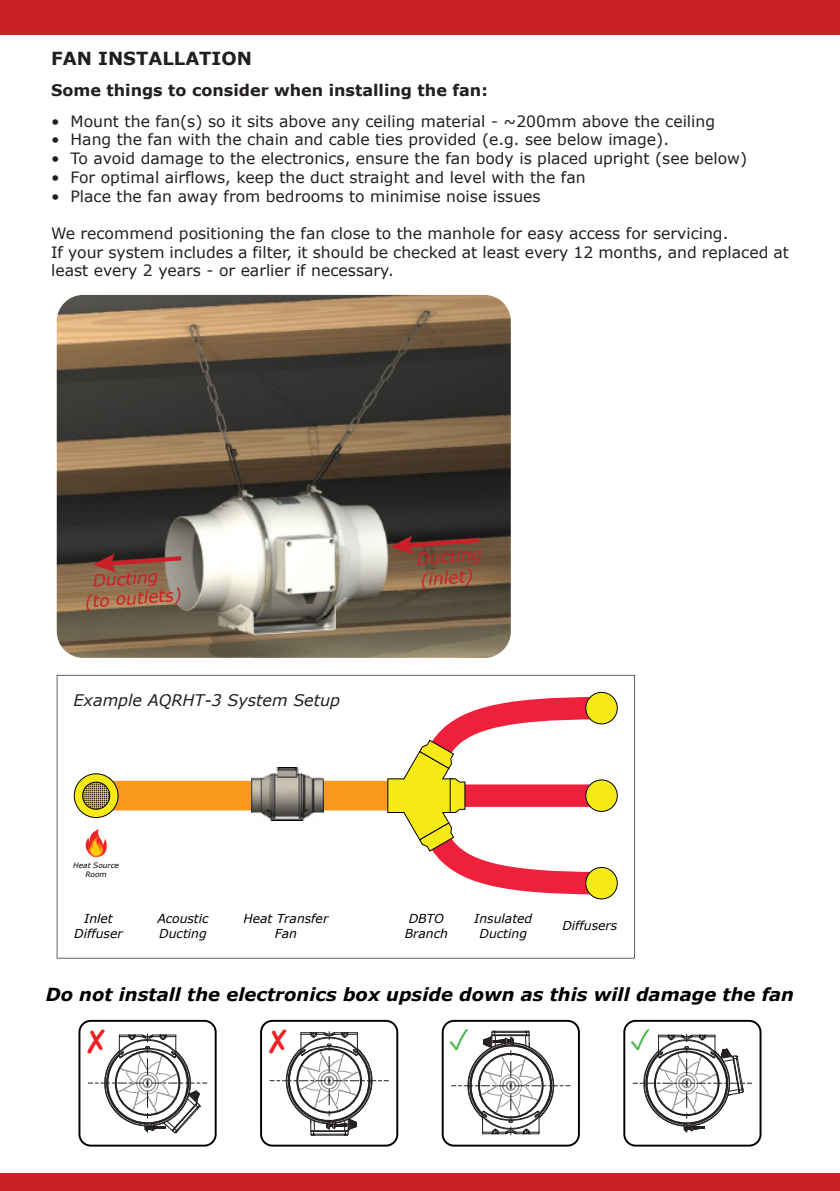
<style>
.page{position:relative;width:840px;height:1191px;background:#fff}
.page>*{position:absolute;margin:0;border:0;box-sizing:border-box;transform-origin:0 0}
.t1{font:italic 700 18px "Verdana";color:#000}
.t2{font:700 18px "Verdana";color:#231f20}
.t3{font:italic 17px/19.6px "Verdana";color:#cb2027}
.t4{font:700 16px "Verdana";color:#231f20}
.t5{font:italic 16px "Verdana";color:#231f20}
.t6{font:15.6px/18.8px "Verdana";color:#231f20}
.t7{font:italic 12.4px/14.8px "Verdana";color:#010101;text-align:center}
.t8{font:italic 7.4px/8.8px "Verdana";color:#010101;text-align:center}
</style>
<div class="page">
<svg style="left:57px;top:675px;width:577px;height:283px"></svg>
<div style="left:96px;top:781px;width:155px;height:29px;background:#f8991d"></div>
<div style="left:323px;top:781px;width:64px;height:29px;background:#f8991d"></div>
<svg style="left:74px;top:774px;width:44px;height:43px"></svg>
<div style="left:74px;top:773px;width:44px;height:45px;border:1px solid #010101;border-radius:50%"></div>
<svg style="left:83px;top:782px;width:27px;height:27px"></svg>
<div style="left:82px;top:781px;width:28px;height:28px;border:1px solid #010101;border-radius:50%"></div>
<img style="left:251px;top:767px;width:72px;height:54px">
<svg style="left:387px;top:685px;width:236px;height:220px"></svg>
<div style="left:585px;top:780px;width:32px;height:31px;background:#f6eb16;border-radius:50%"></div>
<div style="left:585px;top:779px;width:32px;height:32px;border:1px solid #010101;border-radius:50%"></div>
<div style="left:585px;top:867px;width:32px;height:32px;background:#f6eb16;border-radius:50%"></div>
<div style="left:585px;top:867px;width:32px;height:32px;border:1px solid #010101;border-radius:50%"></div>
<div style="left:585px;top:692px;width:32px;height:32px;background:#f6eb16;border-radius:50%"></div>
<div style="left:585px;top:692px;width:32px;height:32px;border:1px solid #010101;border-radius:50%"></div>
<svg style="left:85px;top:829px;width:22px;height:28px"></svg>
<div style="left:0;top:1174px;width:839px;height:17px;background:#cb2027"></div>
<div style="left:441px;top:1020px;width:138px;height:126px;border:2px solid #000;border-radius:11px"></div>
<div style="left:78px;top:1020px;width:138px;height:126px;border:2px solid #000;border-radius:11px"></div>
<div style="left:260px;top:1020px;width:138px;height:126px;border:2px solid #000;border-radius:11px"></div>
<div style="left:623px;top:1020px;width:138px;height:126px;border:2px solid #000;border-radius:11px"></div>
<div style="left:0;top:0;width:839px;height:34px;background:#cb2027"></div>
<img style="left:57px;top:295px;width:453px;height:363px">
<svg style="left:93px;top:553px;width:93px;height:19px;background:#824b42"></svg>
<svg style="left:390px;top:535px;width:93px;height:19px;background:#6d352c"></svg>
<svg style="left:88px;top:1033px;width:119px;height:100px"></svg>
<svg style="left:269px;top:1031px;width:119px;height:105px"></svg>
<svg style="left:451px;top:1030px;width:119px;height:105px"></svg>
<svg style="left:632px;top:1033px;width:119px;height:99px"></svg>
<p class="t2" style="left:51px;top:45px;width:202px">FAN INSTALLATION</p>
<p class="t4" style="left:51px;top:79px;width:438px">Some things to consider when installing the fan:</p>
<p class="t6" style="left:51px;top:111px;width:665px">• Mount the fan(s) so it sits above any ceiling material - ~200mm above the ceiling</p>
<p class="t6" style="left:51px;top:130px;width:619px">• Hang the fan with the chain and cable ties provided (e.g. see below image).</p>
<p class="t6" style="left:51px;top:149px;width:697px">• To avoid damage to the electronics, ensure the fan body is placed upright (see below)</p>
<p class="t6" style="left:51px;top:168px;width:536px">• For optimal airflows, keep the duct straight and level with the fan</p>
<p class="t6" style="left:51px;top:186px;width:491px">• Place the fan away from bedrooms to minimise noise issues</p>
<p class="t6" style="left:51px;top:224px;width:739px">We recommend positioning the fan close to the manhole for easy access for servicing.<br>If your system includes a filter, it should be checked at least every 12 months, and replaced at least every 2 years - or earlier if necessary.</p>
<p class="t3" style="left:83px;top:572px;width:98px;text-indent:9px;rotate:-4deg">Ducting (to outlets)</p>
<p class="t5" style="left:73px;top:689px;width:268px">Example AQRHT-3 System Setup</p>
<p class="t8" style="left:73px;top:860px;width:47px">Heat Source<br>Room</p>
<p class="t3" style="left:415px;top:548px;width:67px;line-height:21px;rotate:-4deg">Ducting (inlet)</p>
<p class="t7" style="left:74px;top:911px;width:50px">Inlet<br>Diffuser</p>
<p class="t7" style="left:157px;top:911px;width:53px;text-align:left">Acoustic<br>Ducting</p>
<p class="t7" style="left:243px;top:911px;width:86px">Heat Transfer<br>Fan</p>
<p class="t7" style="left:474px;top:911px;width:59px">Insulated<br>Ducting</p>
<p class="t7" style="left:562px;top:918px;width:56px">Diffusers</p>
<p class="t7" style="left:404px;top:911px;width:45px">DBTO<br>Branch</p>
<p class="t1" style="left:46px;top:981px;width:749px">Do not install the electronics box upside down as this will damage the fan</p>
</div>
